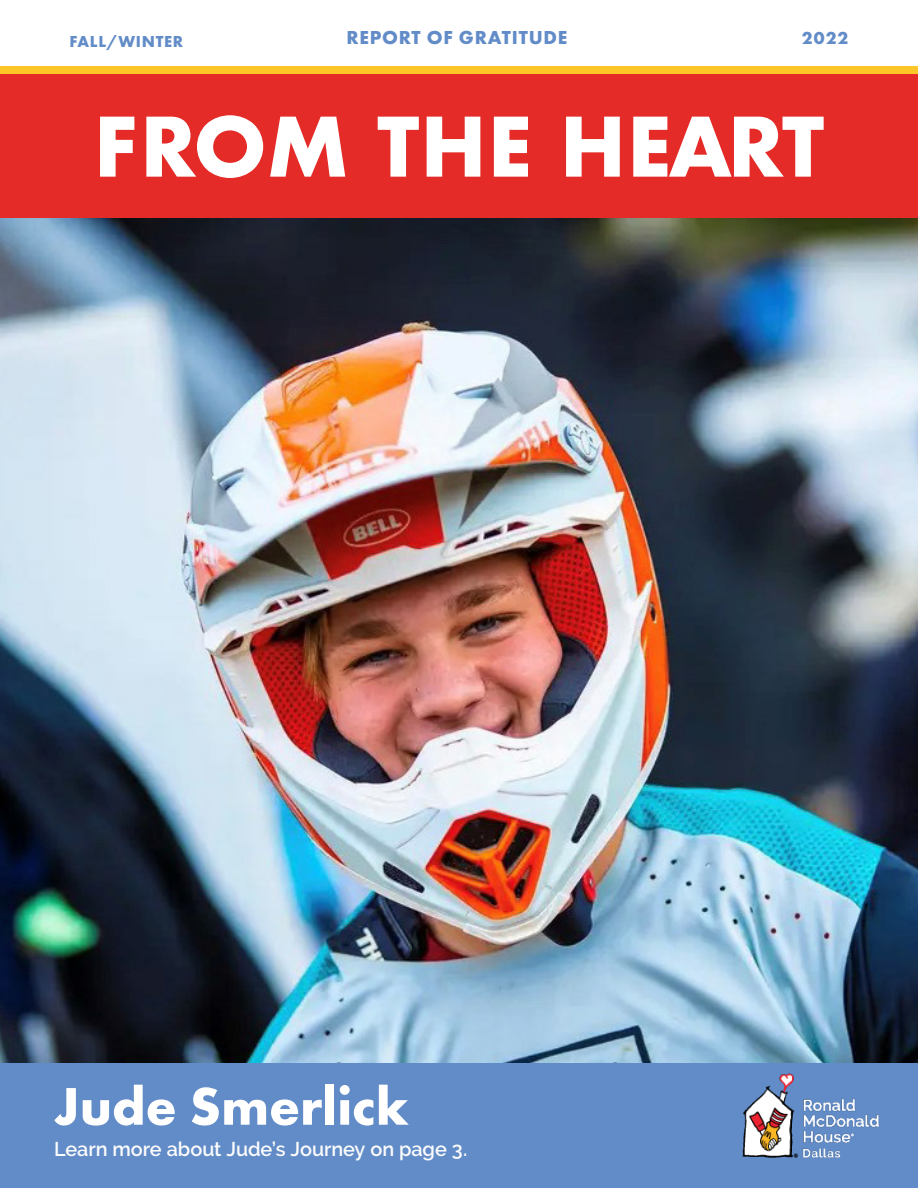
<style>
.page{position:relative;width:918px;height:1188px;background:#fff}
.page>*{position:absolute;margin:0;border:0;box-sizing:border-box;transform-origin:0 0}
.t1{font:700 90px "Futura PT";letter-spacing:-.005em;color:#fff}
.t2{font:700 54.9px "Futura PT";color:#fff}
.t3{font:600 19.95px "Raleway";color:#fcfcfc}
.t4{font:700 19.5px "Futura PT";letter-spacing:.04em;color:#628cc8}
.t5{font:700 18px "Futura PT";color:#628cc8}
.t6{font:700 16.5px "Futura PT";letter-spacing:.04em;color:#628cc8}
</style>
<div class="page">
<div style="left:0;top:73px;width:918px;height:147px;background:#e42b28"></div>
<div style="left:0;top:66px;width:918px;height:7px;background:#fec627"></div>
<div style="left:0;top:1063px;width:918px;height:125px;background:#628cc8"></div>
<img style="left:742px;top:1073px;width:138px;height:85px">
<img style="left:0;top:218px;width:918px;height:845px">
<p class="t6" style="left:70px;top:31px;width:115px">FALL/WINTER</p>
<p class="t4" style="left:346px;top:25px;width:222px">REPORT OF GRATITUDE</p>
<p class="t5" style="left:802px;top:26px;width:48px">2022</p>
<p class="t1" style="left:94px;top:89px;width:732px">FROM THE HEART</p>
<p class="t2" style="left:54px;top:1071px;width:356px">Jude Smerlick</p>
<p class="t3" style="left:54px;top:1138px;width:415px">Learn more about Jude’s Journey on page 3.</p>
</div>
